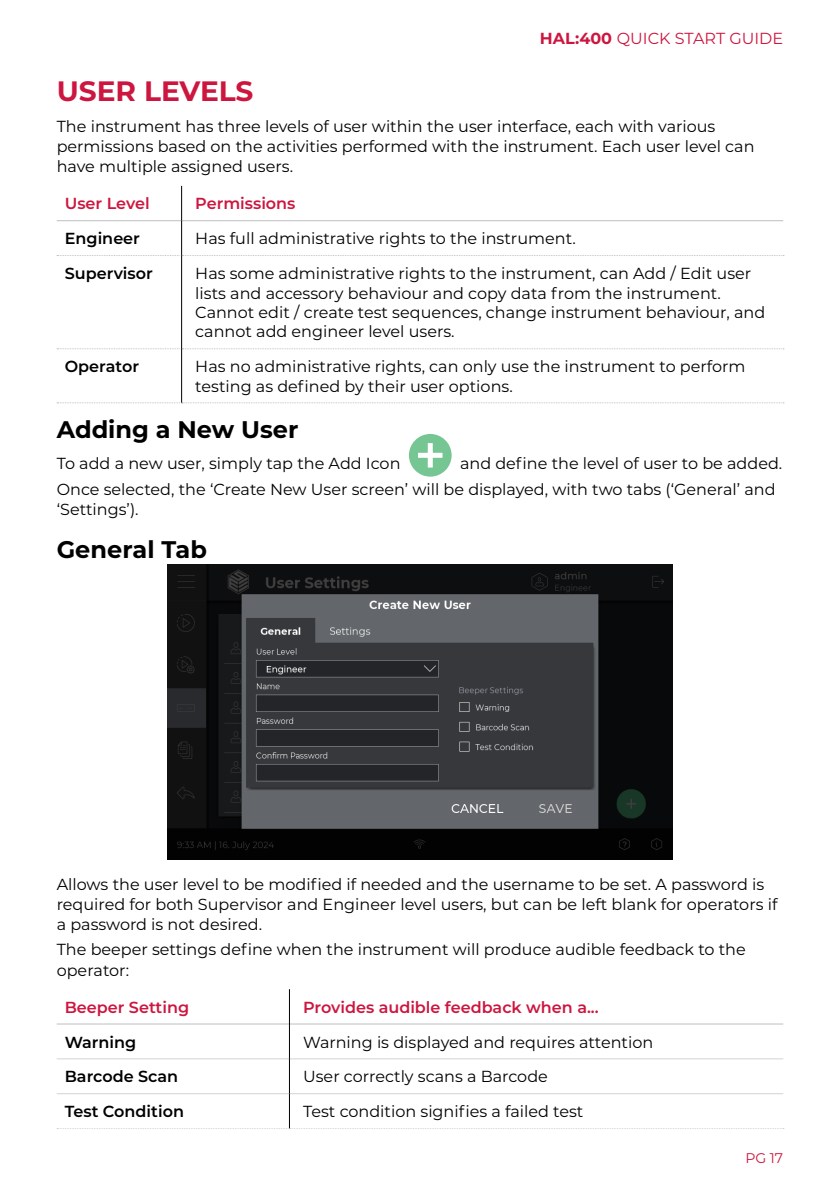
<style>
.page{position:relative;width:840px;height:1191px;background:#fff}
.page>*{position:absolute;margin:0;border:0;box-sizing:border-box;transform-origin:0 0}
.t1{font:700 28px "Montserrat";color:#cd163f}
.t2{font:700 24px "Montserrat";color:#000}
.t3{font:16px/20px "Montserrat";color:#000}
.t4{font:600 16px "Montserrat";color:#cd163f}
.t5{font:600 16px "Montserrat";color:#000}
.t6{font:16px "Montserrat";color:#cd163f}
.t7{font:14px "Montserrat";color:#cd163f}
.s1{font-weight:700}
</style>
<div class="page">
<hr style="left:57px;top:220px;width:124px;height:1px;background:#bcbec0">
<hr style="left:182px;top:220px;width:600px;height:1px;background:#bcbec0">
<svg style="left:57px;top:255px;width:726px;height:1px"></svg>
<svg style="left:57px;top:348px;width:726px;height:1px"></svg>
<svg style="left:57px;top:402px;width:726px;height:1px"></svg>
<hr style="left:181px;top:186px;width:1px;height:35px;background:#000">
<hr style="left:181px;top:221px;width:1px;height:34px;background:#000">
<hr style="left:181px;top:255px;width:1px;height:94px;background:#000">
<hr style="left:181px;top:349px;width:1px;height:53px;background:#000">
<div style="left:408px;top:434px;width:43px;height:42px;background:#76c694;border-radius:50%"></div>
<div style="left:427px;top:443px;width:5px;height:12px;background:#fff"></div>
<div style="left:427px;top:455px;width:5px;height:12px;background:#fff"></div>
<div style="left:430px;top:453px;width:12px;height:5px;background:#fff"></div>
<div style="left:418px;top:453px;width:12px;height:5px;background:#fff"></div>
<img style="left:167px;top:564px;width:505px;height:295px">
<hr style="left:57px;top:1058px;width:232px;height:1px;background:#d1d3d4">
<hr style="left:289px;top:1058px;width:493px;height:1px;background:#d1d3d4">
<hr style="left:57px;top:1093px;width:232px;height:1px;background:#d1d3d4">
<hr style="left:289px;top:1093px;width:493px;height:1px;background:#d1d3d4">
<hr style="left:57px;top:1023px;width:232px;height:1px;background:#bcbec0">
<hr style="left:289px;top:1023px;width:493px;height:1px;background:#bcbec0">
<svg style="left:57px;top:1128px;width:726px;height:1px"></svg>
<hr style="left:289px;top:989px;width:1px;height:35px;background:#000">
<hr style="left:289px;top:1024px;width:1px;height:34px;background:#000">
<hr style="left:289px;top:1058px;width:1px;height:35px;background:#000">
<hr style="left:289px;top:1093px;width:1px;height:35px;background:#000">
<p class="t6" style="left:539px;top:27px;width:244px"><span class="s1">HAL:400</span> QUICK START GUIDE</p>
<h1 class="t1" style="left:57px;top:71px;width:198px">USER LEVELS</h1>
<p class="t3" style="left:57px;top:116px;width:698px">The instrument has three levels of user within the user interface, each with various permissions based on the activities performed with the instrument. Each user level can have multiple assigned users.</p>
<p class="t4" style="left:65px;top:192px;width:86px">User Level</p>
<p class="t4" style="left:195px;top:192px;width:102px">Permissions</p>
<p class="t5" style="left:65px;top:227px;width:77px">Engineer</p>
<p class="t3" style="left:195px;top:228px;width:382px">Has full administrative rights to the instrument.</p>
<p class="t5" style="left:65px;top:262px;width:90px">Supervisor</p>
<p class="t3" style="left:195px;top:263px;width:571px;line-height:19.4px">Has some administrative rights to the instrument, can Add / Edit user lists and accessory behaviour and copy data from the instrument.<br>Cannot edit / create test sequences, change instrument behaviour, and cannot add engineer level users.</p>
<p class="t5" style="left:65px;top:355px;width:76px">Operator</p>
<p class="t3" style="left:195px;top:356px;width:551px;line-height:19.2px">Has no administrative rights, can only use the instrument to perform testing as defined by their user options.</p>
<h2 class="t2" style="left:57px;top:412px;width:243px">Adding a New User</h2>
<p class="t3" style="left:57px;top:453px;width:345px">To add a new user, simply tap the Add Icon</p>
<p class="t3" style="left:57px;top:450px;width:726px;line-height:25.6px;text-indent:403px">and define the level of user to be added.<br>Once selected, the ‘Create New User screen’ will be displayed, with two tabs (‘General’ and</p>
<p class="t3" style="left:57px;top:498px;width:83px">‘Settings’).</p>
<h2 class="t2" style="left:57px;top:532px;width:152px">General Tab</h2>
<p class="t3" style="left:57px;top:873px;width:721px">Allows the user level to be modified if needed and the username to be set. A password is required for both Supervisor and Engineer level users, but can be left blank for operators if a password is not desired.</p>
<p class="t3" style="left:57px;top:939px;width:690px">The beeper settings define when the instrument will produce audible feedback to the operator:</p>
<p class="t4" style="left:65px;top:995px;width:126px">Beeper Setting</p>
<p class="t4" style="left:303px;top:995px;width:297px">Provides audible feedback when a...</p>
<p class="t5" style="left:65px;top:1030px;width:73px">Warning</p>
<p class="t3" style="left:303px;top:1031px;width:351px">Warning is displayed and requires attention</p>
<p class="t5" style="left:65px;top:1065px;width:115px">Barcode Scan</p>
<p class="t3" style="left:303px;top:1066px;width:246px">User correctly scans a Barcode</p>
<p class="t5" style="left:65px;top:1100px;width:121px">Test Condition</p>
<p class="t3" style="left:303px;top:1101px;width:281px">Test condition signifies a failed test</p>
<p class="t7" style="left:745px;top:1148px;width:39px">PG 17</p>
</div>
